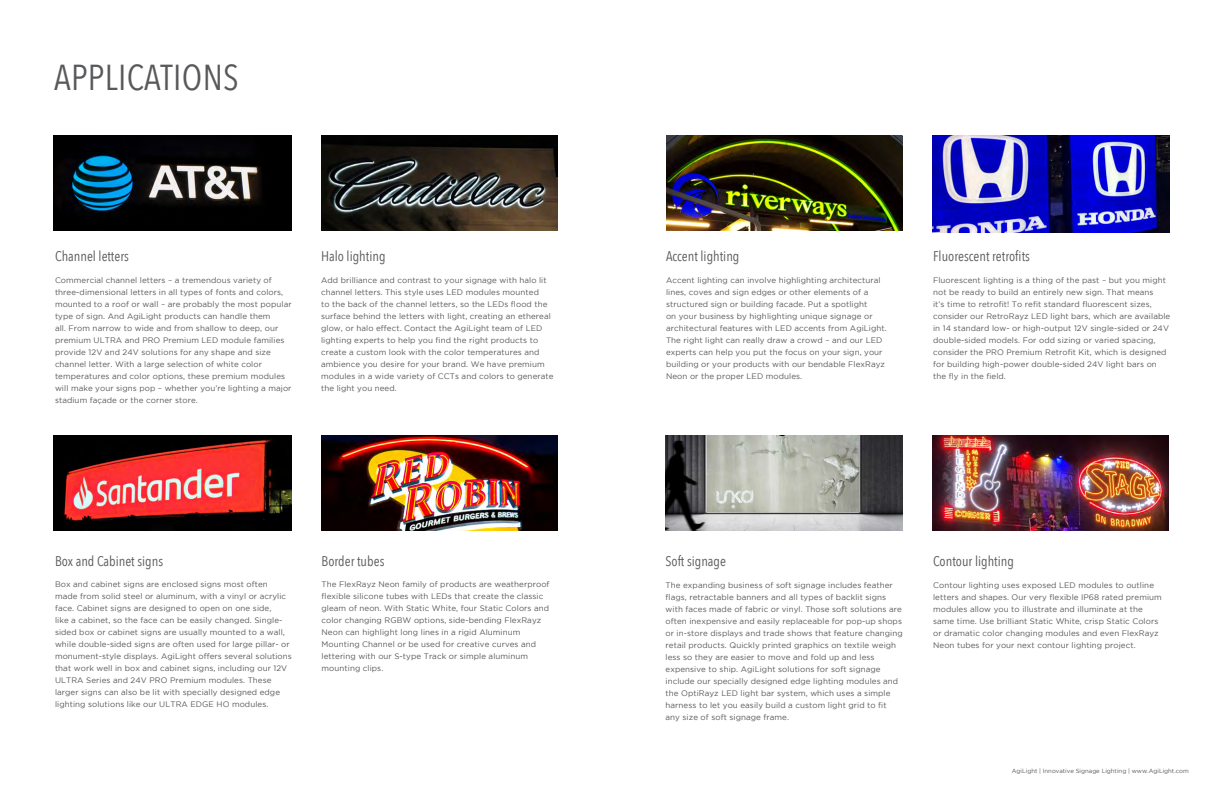
<style>
.page{position:relative;width:1224px;height:792px;background:#fff}
.page>*{position:absolute;margin:0;border:0;box-sizing:border-box;transform-origin:0 0}
.t1{font:36px "Avenir Next Condensed";letter-spacing:.01em;color:#58595b}
.t2{font:14px "Avenir Next Condensed";color:#58595b}
.t3{font:8px/12px "Gotham";letter-spacing:.01em;color:#58595b}
.t4{font:6px "Gotham";color:#58595b}
</style>
<div class="page">
<img style="left:54px;top:136px;width:238px;height:94px">
<img style="left:321px;top:436px;width:237px;height:95px">
<img style="left:321px;top:136px;width:237px;height:94px">
<img style="left:54px;top:436px;width:238px;height:95px">
<img style="left:666px;top:136px;width:237px;height:94px">
<img style="left:932px;top:135px;width:238px;height:97px">
<img style="left:666px;top:436px;width:237px;height:95px">
<img style="left:933px;top:436px;width:236px;height:95px">
<h1 class="t1" style="left:54px;top:46px;width:186px">APPLICATIONS</h1>
<h2 class="t2" style="left:55px;top:245px;width:76px">Channel letters</h2>
<p class="t3" style="left:55px;top:274px;width:238px">Commercial channel letters – a tremendous variety of three-dimensional letters in all types of fonts and colors, mounted to a roof or wall – are probably the most popular type of sign. And AgiLight products can handle them<br>all. From narrow to wide and from shallow to deep, our premium ULTRA and PRO Premium LED module families provide 12V and 24V solutions for any shape and size channel letter. With a large selection of white color temperatures and color options, these premium modules will make your signs pop – whether you’re lighting a major stadium façade or the corner store.</p>
<h2 class="t2" style="left:321px;top:245px;width:66px">Halo lighting</h2>
<p class="t3" style="left:321px;top:274px;width:234px">Add brilliance and contrast to your signage with halo lit channel letters. This style uses LED modules mounted<br>to the back of the channel letters, so the LEDs flood the surface behind the letters with light, creating an ethereal glow, or halo effect. Contact the AgiLight team of LED lighting experts to help you find the right products to create a custom look with the color temperatures and ambience you desire for your brand. We have premium modules in a wide variety of CCTs and colors to generate the light you need.</p>
<h2 class="t2" style="left:55px;top:549px;width:110px">Box and Cabinet signs</h2>
<p class="t3" style="left:55px;top:578px;width:238px">Box and cabinet signs are enclosed signs most often made from solid steel or aluminum, with a vinyl or acrylic face. Cabinet signs are designed to open on one side,<br>like a cabinet, so the face can be easily changed. Single&shy;sided box or cabinet signs are usually mounted to a wall, while double-sided signs are often used for large pillar- or monument-style displays. AgiLight offers several solutions that work well in box and cabinet signs, including our 12V ULTRA Series and 24V PRO Premium modules. These larger signs can also be lit with specially designed edge lighting solutions like our ULTRA EDGE HO modules.</p>
<h2 class="t2" style="left:322px;top:549px;width:64px">Border tubes</h2>
<p class="t3" style="left:322px;top:578px;width:230px">The FlexRayz Neon family of products are weatherproof flexible silicone tubes with LEDs that create the classic gleam of neon. With Static White, four Static Colors and color changing RGBW options, side-bending FlexRayz Neon can highlight long lines in a rigid Aluminum Mounting Channel or be used for creative curves and lettering with our S-type Track or simple aluminum mounting clips.</p>
<h2 class="t2" style="left:666px;top:245px;width:75px">Accent lighting</h2>
<p class="t3" style="left:666px;top:274px;width:222px">Accent lighting can involve highlighting architectural lines, coves and sign edges or other elements of a structured sign or building facade. Put a spotlight<br>on your business by highlighting unique signage or architectural features with LED accents from AgiLight.<br>The right light can really draw a crowd – and our LED experts can help you put the focus on your sign, your building or your products with our bendable FlexRayz Neon or the proper LED modules.</p>
<h2 class="t2" style="left:933px;top:245px;width:98px">Fluorescent retrofits</h2>
<p class="t3" style="left:933px;top:274px;width:239px">Fluorescent lighting is a thing of the past – but you might not be ready to build an entirely new sign. That means<br>it’s time to retrofit! To refit standard fluorescent sizes, consider our RetroRayz LED light bars, which are available in 14 standard low- or high-output 12V single-sided or 24V double-sided models. For odd sizing or varied spacing, consider the PRO Premium Retrofit Kit, which is designed for building high-power double-sided 24V light bars on the fly in the field.</p>
<h2 class="t2" style="left:666px;top:549px;width:62px">Soft signage</h2>
<p class="t3" style="left:666px;top:579px;width:239px">The expanding business of soft signage includes feather flags, retractable banners and all types of backlit signs with faces made of fabric or vinyl. Those soft solutions are often inexpensive and easily replaceable for pop-up shops or in-store displays and trade shows that feature changing retail products. Quickly printed graphics on textile weigh less so they are easier to move and fold up and less expensive to ship. AgiLight solutions for soft signage include our specially designed edge lighting modules and the OptiRayz LED light bar system, which uses a simple harness to let you easily build a custom light grid to fit any size of soft signage frame.</p>
<h2 class="t2" style="left:933px;top:549px;width:82px">Contour lighting</h2>
<p class="t3" style="left:933px;top:579px;width:230px">Contour lighting uses exposed LED modules to outline letters and shapes. Our very flexible IP68 rated premium modules allow you to illustrate and illuminate at the same time. Use brilliant Static White, crisp Static Colors or dramatic color changing modules and even FlexRayz Neon tubes for your next contour lighting project.</p>
<p class="t4" style="left:1012px;top:768px;width:179px">AgiLight | Innovative Signage Lighting | www.AgiLight.com</p>
</div>
